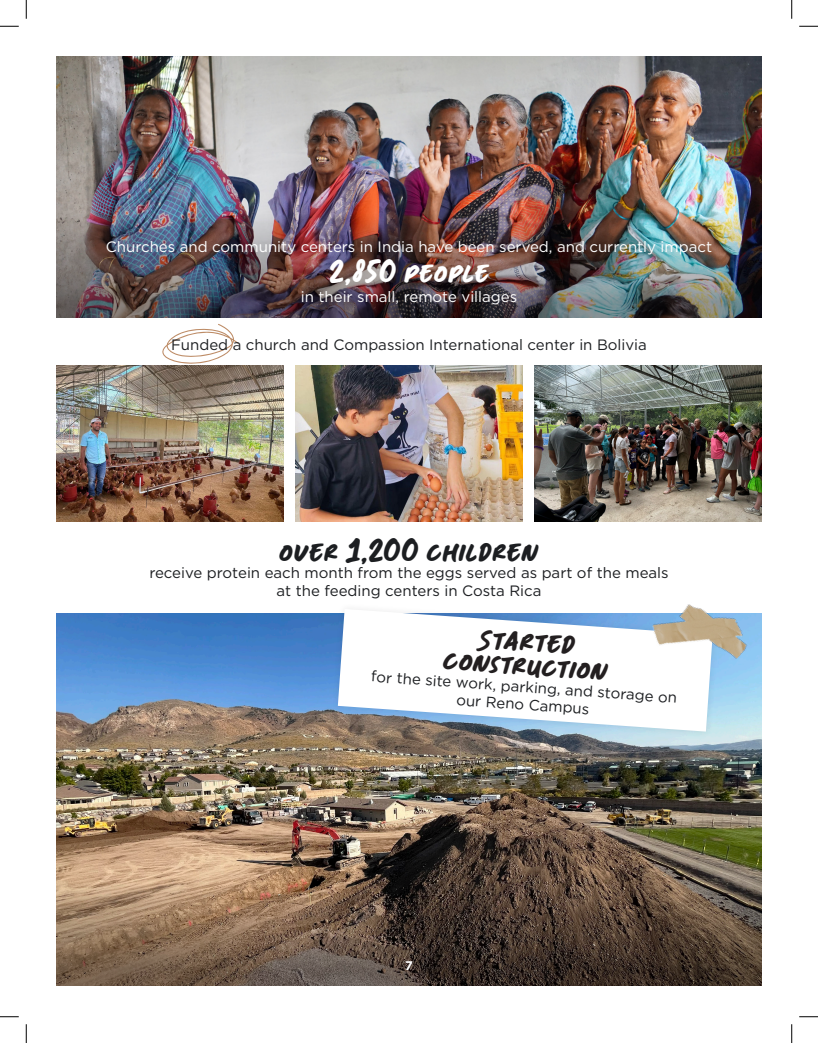
<style>
.page{position:relative;width:818px;height:1043px;background:#fff}
.page>*{position:absolute;margin:0;border:0;box-sizing:border-box;transform-origin:0 0}
.t1{font:35px "Ceceps Handwriting";color:#231f20}
.t2{font:35px "Ceceps Handwriting";color:#1c1e21}
.t3{font:35px "Ceceps Handwriting";color:#fff}
.t4{font:15px "Gotham";color:#1c1e21}
.t5{font:15px "Gotham";color:#fff}
.t6{font:700 12.5px "Gotham";color:#fff}
</style>
<div class="page">
<img style="left:57px;top:57px;width:704px;height:132px">
<img style="left:57px;top:189px;width:704px;height:128px">
<img style="left:57px;top:613px;width:704px;height:244px">
<svg style="left:57px;top:857px;width:704px;height:128px;background:#6d5847"></svg>
<svg style="left:162px;top:324px;width:77px;height:40px"></svg>
<div style="left:331px;top:602px;width:388px;height:136px;background:#231f20;opacity:.09"></div>
<svg style="left:338px;top:609px;width:374px;height:122px"></svg>
<img style="left:637px;top:602px;width:118px;height:90px">
<img style="left:57px;top:365px;width:226px;height:157px">
<img style="left:296px;top:365px;width:226px;height:157px">
<img style="left:535px;top:365px;width:226px;height:157px">
<svg style="left:0;top:25px;width:19px;height:2px"></svg>
<svg style="left:799px;top:25px;width:19px;height:2px"></svg>
<svg style="left:0;top:1016px;width:19px;height:1px"></svg>
<svg style="left:799px;top:1016px;width:19px;height:1px"></svg>
<svg style="left:25px;top:0;width:2px;height:19px"></svg>
<svg style="left:25px;top:1024px;width:2px;height:18px"></svg>
<svg style="left:791px;top:0;width:1px;height:19px"></svg>
<svg style="left:791px;top:1024px;width:1px;height:18px"></svg>
<p class="t5" style="left:106px;top:237px;width:607px">Churches and community centers in India have been served, and currently impact</p>
<p class="t3" style="left:328px;top:252px;width:162px">2,850 people</p>
<p class="t5" style="left:301px;top:287px;width:218px">in their small, remote villages</p>
<p class="t4" style="left:171px;top:335px;width:477px">Funded a church and Compassion International center in Bolivia</p>
<p class="t2" style="left:279px;top:531px;width:261px">over 1,200 children</p>
<p class="t4" style="left:149px;top:563px;width:521px">receive protein each month from the eggs served as part of the meals</p>
<p class="t4" style="left:276px;top:580px;width:266px">at the feeding centers in Costa Rica</p>
<p class="t1" style="left:480px;top:618px;width:98px;rotate:4deg">Started</p>
<p class="t1" style="left:444px;top:639px;width:166px;rotate:4deg">construction</p>
<p class="t4" style="left:372px;top:666px;width:308px;rotate:4deg">for the site work, parking, and storage on</p>
<p class="t4" style="left:457px;top:690px;width:135px;rotate:4deg">our Reno Campus</p>
<p class="t6" style="left:405px;top:957px;width:9px">7</p>
</div>
